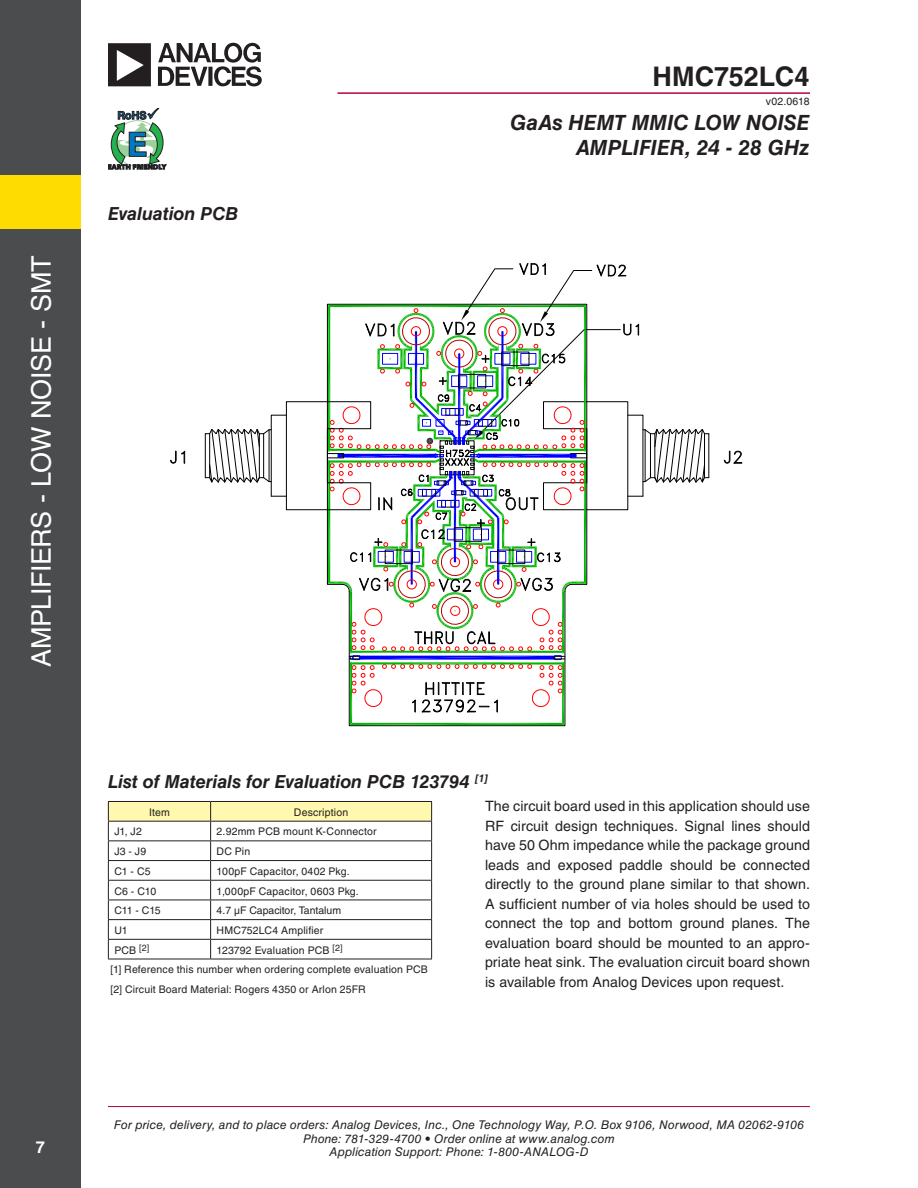
<style>
.page{position:relative;width:918px;height:1188px;background:#fff}
.page>*{position:absolute;margin:0;border:0;box-sizing:border-box;transform-origin:0 0}
.t1{font:27px "Helvetica LT Std";letter-spacing:-.015em;color:#fff}
.t2{font:700 27px "Helvetica LT Std";color:#231f20}
.t3{font:italic 700 21px/25.2px "Helvetica LT Std";letter-spacing:.005em;color:#231f20;text-align:right}
.t4{font:italic 700 18px "Helvetica LT Std";letter-spacing:-.005em;color:#231f20}
.t5{font:700 16.5px "Helvetica LT Std";color:#fff}
.t6{font:14.25px/19.5px "Helvetica LT Std";letter-spacing:.005em;color:#231f20;text-align:justify}
.t7{font:italic 12px/13.5px "Helvetica LT Std";letter-spacing:.01em;color:#231f20;text-align:center}
.t8{font:10.5px "Helvetica LT Std";letter-spacing:.015em;color:#231f20}
</style>
<div class="page">
<div style="left:0;top:0;width:81px;height:1188px;background:#4b4c4d"></div>
<hr style="left:108px;top:1106px;width:702px;height:1px;background:#b30437">
<hr style="left:338px;top:92px;width:472px;height:2px;background:#b30437">
<div style="left:0;top:175px;width:81px;height:54px;background:#ffdc01"></div>
<svg style="left:108px;top:43px;width:154px;height:43px"></svg>
<svg style="left:108px;top:108px;width:58px;height:61px"></svg>
<svg style="left:108px;top:801px;width:324px;height:158px"></svg>
<hr style="left:108px;top:959px;width:103px;height:1px;background:#231f20">
<hr style="left:211px;top:959px;width:221px;height:1px;background:#231f20">
<svg style="left:170px;top:450px;width:16px;height:14px"></svg>
<svg style="left:723px;top:450px;width:20px;height:14px"></svg>
<svg style="left:204px;top:263px;width:506px;height:462px"></svg>
<h1 class="t1" style="left:26px;top:667px;width:413px;rotate:-90deg">AMPLIFIERS - LOW NOISE - SMT</h1>
<p class="t5" style="left:36px;top:1138px;width:11px">7</p>
<p class="t4" style="left:108px;top:203px;width:132px">Evaluation PCB</p>
<h1 class="t2" style="left:653px;top:60px;width:159px">HMC752LC4</h1>
<p class="t8" style="left:766px;top:95px;width:45px">v02.0618</p>
<h2 class="t3" style="left:510px;top:109px;width:301px">GaAs HEMT MMIC LOW NOISE<br>AMPLIFIER, 24 - 28 GHz</h2>
<p class="t4" style="left:108px;top:771px;width:382px">List of Materials for Evaluation PCB 123794 <sup>[1]</sup></p>
<p class="t6" style="left:485px;top:797px;width:327px">The circuit board used in this application should use RF circuit design techniques. Signal lines should have 50 Ohm impedance while the package ground leads and exposed paddle should be connected directly to the ground plane similar to that shown.<br>A sufficient number of via holes should be used to connect the top and bottom ground planes. The evaluation board should be mounted to an appro&shy;priate heat sink. The evaluation circuit board shown is available from Analog Devices upon request.</p>
<p class="t8" style="left:149px;top:806px;width:22px">Item</p>
<p class="t8" style="left:294px;top:806px;width:56px">Description</p>
<p class="t8" style="left:114px;top:826px;width:29px">J1, J2</p>
<p class="t8" style="left:217px;top:826px;width:161px">2.92mm PCB mount K-Connector</p>
<p class="t8" style="left:114px;top:845px;width:33px">J3 - J9</p>
<p class="t8" style="left:217px;top:845px;width:35px">DC Pin</p>
<p class="t8" style="left:114px;top:865px;width:38px">C1 - C5</p>
<p class="t8" style="left:217px;top:865px;width:135px">100pF Capacitor, 0402 Pkg.</p>
<p class="t8" style="left:114px;top:885px;width:43px">C6 - C10</p>
<p class="t8" style="left:217px;top:885px;width:144px">1,000pF Capacitor, 0603 Pkg.</p>
<p class="t8" style="left:114px;top:904px;width:48px">C11 - C15</p>
<p class="t8" style="left:217px;top:904px;width:126px">4.7 µF Capacitor, Tantalum</p>
<p class="t8" style="left:114px;top:924px;width:15px">U1</p>
<p class="t8" style="left:217px;top:924px;width:108px">HMC752LC4 Amplifier</p>
<p class="t8" style="left:114px;top:944px;width:36px">PCB <sup>[2]</sup></p>
<p class="t8" style="left:217px;top:944px;width:127px">123792 Evaluation PCB <sup>[2]</sup></p>
<p class="t8" style="left:111px;top:964px;width:319px">[1] Reference this number when ordering complete evaluation PCB</p>
<p class="t8" style="left:111px;top:983px;width:257px">[2] Circuit Board Material: Rogers 4350 or Arlon 25FR</p>
<p class="t7" style="left:114px;top:1118px;width:692px">For price, delivery, and to place orders: Analog Devices, Inc., One Technology Way, P.O. Box 9106, Norwood, MA 02062-9106<br>Phone: 781-329-4700 • Order online at www.analog.com<br>Application Support: Phone: 1-800-ANALOG-D</p>
</div>
